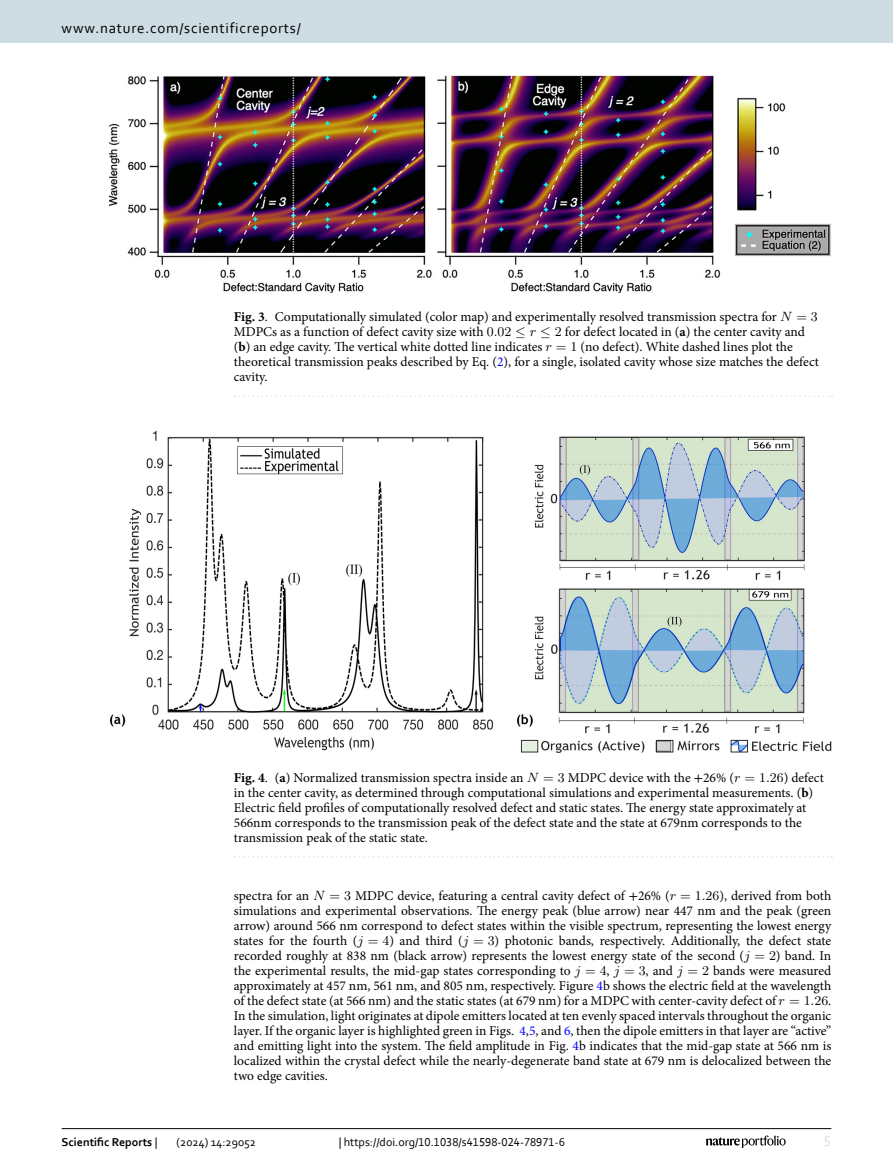
<style>
.page{position:relative;width:893px;height:1174px;background:#fff}
.page>*{position:absolute;margin:0;border:0;box-sizing:border-box;transform-origin:0 0}
.t1{font:15px "Corbel";letter-spacing:.05em;color:#000}
.t2{font:15px "Corbel";color:#d9e4eb}
.Body_Text_Indent{font:13.5px/15px "Minion Pro";color:#000;text-align:justify}
.Figure_Caption{font:13.5px/15px "Minion Pro";color:#000}
.t3{font:12px "Corbel";color:#000}
.t4{font:700 12px "Corbel";color:#000}
.s1{font-weight:700}
.s2{font-family:"LM Math Italic 9"}
.s3{font-family:"LM Roman 9"}
.s4{color:#00f}
.s5{font-family:"STIX"}
.s6{font-weight:400}
</style>
<div class="page">
<img style="left:110px;top:431px;width:721px;height:322px">
<svg style="left:235px;top:856px;width:597px;height:1px"></svg>
<img style="left:109px;top:76px;width:722px;height:217px">
<svg style="left:235px;top:395px;width:597px;height:2px"></svg>
<hr style="left:62px;top:1128px;width:769px;height:1px;background:#000">
<svg style="left:706px;top:1135px;width:80px;height:12px"></svg>
<div style="left:0;top:0;width:893px;height:43px;background:#cedde4"></div>
<p class="t1" style="left:62px;top:18px;width:241px">www.nature.com/scientificreports/</p>
<p class="Figure_Caption" style="left:234px;top:309px;width:586px"><span class="s1">Fig. 3</span>. Computationally simulated (color map) and experimentally resolved transmission spectra for <span class="s2">N</span> <span class="s3">= 3<br></span>MDPCs as a function of defect cavity size with <span class="s3">0</span><span class="s2">.</span><span class="s3">02</span> ≤ <span class="s2">r</span> ≤ <span class="s3">2</span> for defect located in (<span class="s1">a</span>) the center cavity and (<span class="s1">b</span>) an edge cavity. The vertical white dotted line indicates <span class="s2">r</span> <span class="s3">= 1</span> (no defect). White dashed lines plot the theoretical transmission peaks described by Eq. (<span class="s4">2</span>), for a single, isolated cavity whose size matches the defect cavity.</p>
<p class="Figure_Caption" style="left:234px;top:769px;width:591px"><span class="s1">Fig. 4</span>. (<span class="s1">a</span>) Normalized transmission spectra inside an <span class="s2">N</span> <span class="s3">= 3</span> MDPC device with the <span class="s5">+</span>26% (<span class="s2">r</span> <span class="s3">= 1</span><span class="s2">.</span><span class="s3">26</span>) defect in the center cavity, as determined through computational simulations and experimental measurements. (<span class="s1">b</span>)<br>Electric field profiles of computationally resolved defect and static states. The energy state approximately at 566nm corresponds to the transmission peak of the defect state and the state at 679nm corresponds to the transmission peak of the static state.</p>
<p class="Body_Text_Indent" style="left:234px;top:888px;width:599px">spectra for an <span class="s2">N</span> <span class="s3">= 3</span> MDPC device, featuring a central cavity defect of <span class="s5">+</span>26% (<span class="s2">r</span> <span class="s3">= 1</span><span class="s2">.</span><span class="s3">26</span>), derived from both simulations and experimental observations. The energy peak (blue arrow) near 447 nm and the peak (green arrow) around 566 nm correspond to defect states within the visible spectrum, representing the lowest energy states for the fourth (<span class="s2">j</span> <span class="s3">= 4</span>) and third (<span class="s2">j</span> <span class="s3">= 3</span>) photonic bands, respectively. Additionally, the defect state recorded roughly at 838 nm (black arrow) represents the lowest energy state of the second (<span class="s2">j</span> <span class="s3">= 2</span>) band. In the experimental results, the mid-gap states corresponding to <span class="s2">j</span> <span class="s3">= 4</span>, <span class="s2">j</span> <span class="s3">= 3</span>, and <span class="s2">j</span> <span class="s3">= 2</span> bands were measured approximately at 457 nm, 561 nm, and 805 nm, respectively. Figure <span class="s4">4</span>b shows the electric field at the wavelength of the defect state (at 566 nm) and the static states (at 679 nm) for a MDPC with center-cavity defect of <span class="s2">r</span> <span class="s3">= 1</span><span class="s2">.</span><span class="s3">26</span>.<br>In the simulation, light originates at dipole emitters located at ten evenly spaced intervals throughout the organic layer. If the organic layer is highlighted green in Figs. <span class="s4">4</span>,<span class="s4">5</span>, and <span class="s4">6</span>, then the dipole emitters in that layer are “active” and emitting light into the system. The field amplitude in Fig. <span class="s4">4</span>b indicates that the mid-gap state at 566 nm is localized within the crystal defect while the nearly-degenerate band state at 679 nm is delocalized between the two edge cavities.</p>
<p class="t4" style="left:62px;top:1134px;width:97px">Scientific Reports <span class="s6">|</span></p>
<p class="t3" style="left:177px;top:1134px;width:81px">(2024) 14:29052</p>
<p class="t3" style="left:339px;top:1134px;width:228px">| https://doi.org/10.1038/s41598-024-78971-6</p>
<p class="t2" style="left:824px;top:1132px;width:9px">5</p>
</div>
